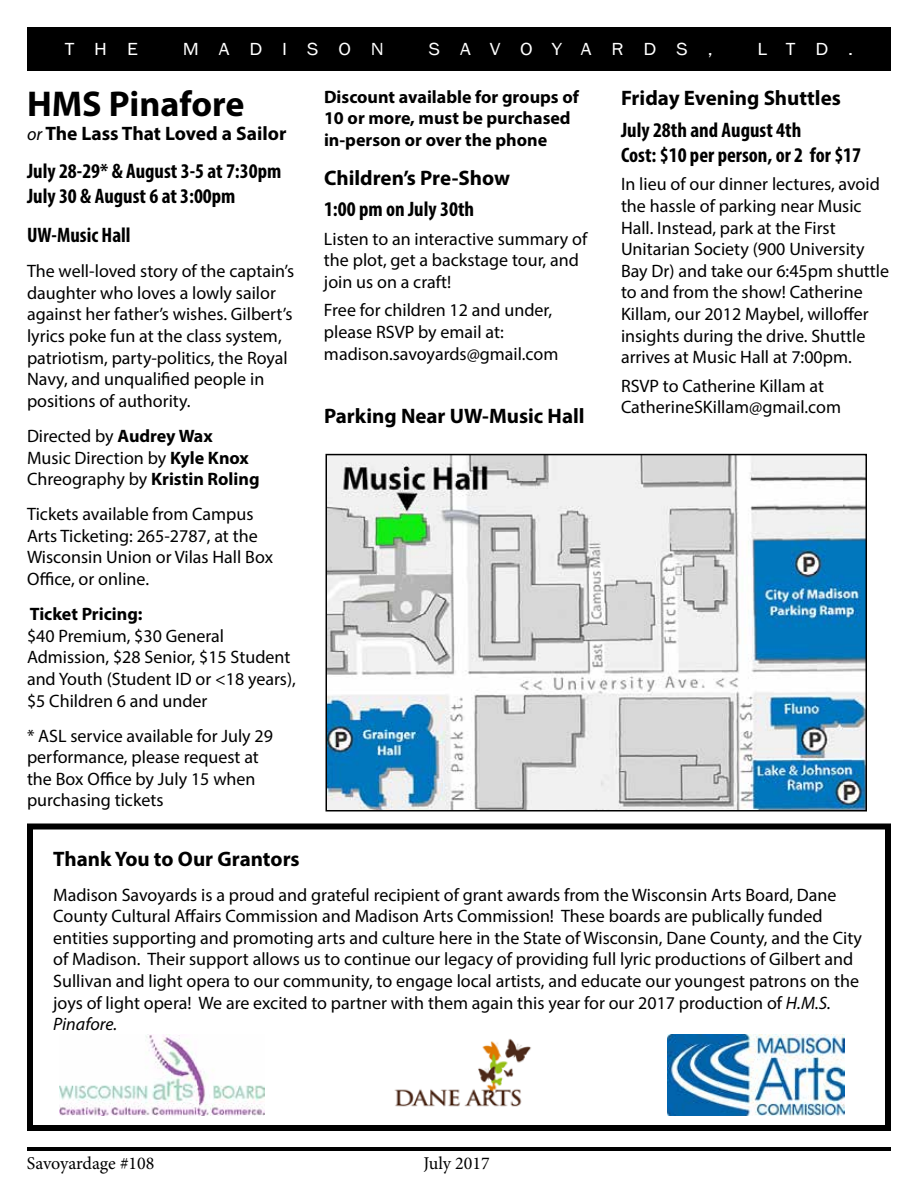
<style>
.page{position:relative;width:918px;height:1188px;background:#fff}
.page>*{position:absolute;margin:0;border:0;box-sizing:border-box;transform-origin:0 0}
.t1{font:700 36px "Myriad Pro";color:#000}
.t2{font:700 condensed 21px/25.2px "Myriad Pro";color:#000}
.t3{font:700 21px "Myriad Pro";color:#000}
.t4{font:700 19.5px "Myriad Pro";color:#000}
.t5{font:18px/21.6px "Myriad Pro";color:#000}
.t6{font:700 18px/21.6px "Myriad Pro";color:#000}
.t7{font:18px "Franklin Gothic";letter-spacing:1em;color:#fff;scale:1.11 1}
.t8{font:18px "Minion Pro";letter-spacing:-.005em;color:#000}
.s1{font-weight:400;font-style:italic;font-size:18px}
.s2{font-weight:700}
.s3{font-style:italic}
</style>
<div class="page">
<div style="left:27px;top:27px;width:864px;height:43px;background:#000"></div>
<hr style="left:27px;top:1147px;width:864px;height:3px;background:#000">
<div style="left:27px;top:824px;width:864px;height:307px;border:6px solid #000"></div>
<img style="left:394px;top:1038px;width:137px;height:69px">
<img style="left:668px;top:1034px;width:176px;height:81px">
<img style="left:59px;top:1034px;width:206px;height:81px">
<img style="left:329px;top:457px;width:535px;height:352px">
<div style="left:326px;top:454px;width:541px;height:358px;border:2px solid #000"></div>
<p class="t7" style="left:65px;top:38px;width:67px">THE</p>
<p class="t7" style="left:183px;top:38px;width:183px">MADISON</p>
<p class="t7" style="left:429px;top:38px;width:257px">SAVOYARDS,</p>
<p class="t7" style="left:758px;top:38px;width:88px">LTD.</p>
<h1 class="t1" style="left:27px;top:80px;width:219px">HMS Pinafore</h1>
<p class="t4" style="left:27px;top:120px;width:261px"><span class="s1">or</span> The Lass That Loved a Sailor</p>
<p class="t2" style="left:27px;top:158px;width:256px">July 28-29* &amp; August 3-5 at 7:30pm<br>July 30 &amp; August 6 at 3:00pm</p>
<p class="t2" style="left:27px;top:222px;width:105px">UW-Music Hall</p>
<p class="t5" style="left:27px;top:260px;width:269px">The well-loved story of the captain’s daughter who loves a lowly sailor against her father’s wishes. Gilbert’s lyrics poke fun at the class system, patriotism, party-politics, the Royal Navy, and unqualified people in positions of authority.</p>
<p class="t5" style="left:27px;top:425px;width:234px">Directed by <span class="s2">Audrey Wax<br></span>Music Direction by <span class="s2">Kyle Knox<br></span>Chreography by <span class="s2">Kristin Roling</span></p>
<p class="t5" style="left:27px;top:503px;width:248px">Tickets available from Campus<br>Arts Ticketing: 265-2787, at the<br>Wisconsin Union or Vilas Hall Box<br>Office, or online.</p>
<p class="t6" style="left:30px;top:603px;width:114px">Ticket Pricing:</p>
<p class="t5" style="left:27px;top:625px;width:270px">$40 Premium, $30 General<br>Admission, $28 Senior, $15 Student and Youth (Student ID or &lt;18 years), $5 Children 6 and under</p>
<p class="t5" style="left:27px;top:724px;width:248px">* ASL service available for July 29 performance, please request at the Box Office by July 15 when purchasing tickets</p>
<p class="t6" style="left:324px;top:85px;width:256px">Discount available for groups of<br>10 or more, must be purchased in-person or over the phone</p>
<p class="t3" style="left:324px;top:164px;width:188px">Children’s Pre-Show</p>
<p class="t2" style="left:324px;top:196px;width:152px">1:00 pm on July 30th</p>
<p class="t5" style="left:324px;top:228px;width:265px">Listen to an interactive summary of the plot, get a backstage tour, and join us on a craft!</p>
<p class="t5" style="left:324px;top:299px;width:236px">Free for children 12 and under, please RSVP by email at: madison.savoyards@gmail.com</p>
<p class="t3" style="left:324px;top:403px;width:262px">Parking Near UW-Music Hall</p>
<p class="t3" style="left:621px;top:84px;width:221px">Friday Evening Shuttles</p>
<p class="t2" style="left:621px;top:117px;width:242px">July 28th and August 4th<br>Cost: $10 per person, or 2 for $17</p>
<p class="t5" style="left:621px;top:173px;width:270px">In lieu of our dinner lectures, avoid the hassle of parking near Music Hall. Instead, park at the First Unitarian Society (900 University Bay Dr) and take our 6:45pm shuttle to and from the show! Catherine Killam, our 2012 Maybel, willoffer insights during the drive. Shuttle arrives at Music Hall at 7:00pm.</p>
<p class="t5" style="left:621px;top:374px;width:222px">RSVP to Catherine Killam at<br>CatherineSKillam@gmail.com</p>
<p class="t3" style="left:53px;top:845px;width:248px">Thank You to Our Grantors</p>
<p class="t5" style="left:53px;top:883px;width:810px">Madison Savoyards is a proud and grateful recipient of grant awards from the Wisconsin Arts Board, Dane County Cultural Affairs Commission and Madison Arts Commission! These boards are publically funded entities supporting and promoting arts and culture here in the State of Wisconsin, Dane County, and the City of Madison. Their support allows us to continue our legacy of providing full lyric productions of Gilbert and Sullivan and light opera to our community, to engage local artists, and educate our youngest patrons on the joys of light opera! We are excited to partner with them again this year for our 2017 production of <span class="s3">H.M.S.<br>Pinafore.</span></p>
<p class="t8" style="left:27px;top:1151px;width:129px">Savoyardage #108</p>
<p class="t8" style="left:424px;top:1151px;width:68px">July 2017</p>
</div>
